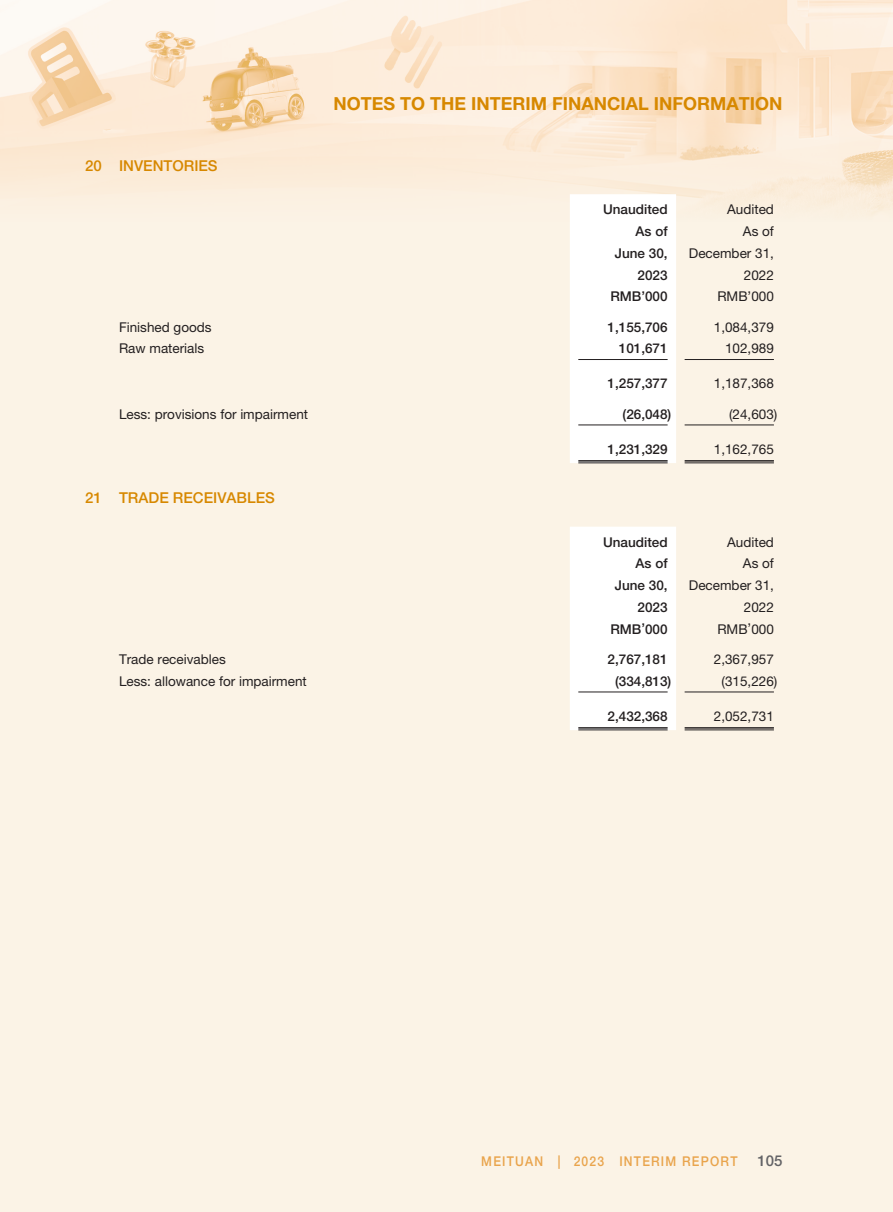
<style>
.page{position:relative;width:893px;height:1212px;background:#fbf3e6}
.page>*{position:absolute;margin:0;border:0;box-sizing:border-box;transform-origin:0 0}
.t1{font:700 18px "Helvetica Neue LT Std";color:#d78800}
.t2{font:500 15px "Helvetica Neue LT Std";color:#d78800}
.t3{font:500 15px "Helvetica Neue LT Std";color:#636366}
.t4{font:13.5px/21.8px "Helvetica Neue LT Std";color:#231f20;text-align:right}
.t5{font:500 13.5px/21.8px "Helvetica Neue LT Std";color:#231f20;text-align:right}
.t6{font:500 13.5px "Helvetica Neue LT Std";letter-spacing:.1em;color:#e9a44c;scale:.9 1}
</style>
<div class="page">
<img style="left:0;top:0;width:893px;height:214px">
<div style="left:570px;top:194px;width:106px;height:269px;background:#fff"></div>
<hr style="left:578px;top:359px;width:90px;height:1px;background:#231f20">
<hr style="left:685px;top:359px;width:89px;height:1px;background:#231f20">
<hr style="left:578px;top:425px;width:90px;height:1px;background:#231f20">
<hr style="left:685px;top:425px;width:89px;height:1px;background:#231f20">
<hr style="left:578px;top:460px;width:90px;height:2px;background:#231f20">
<hr style="left:578px;top:463px;width:90px;height:1px;background:#231f20">
<hr style="left:685px;top:460px;width:89px;height:2px;background:#231f20">
<hr style="left:685px;top:463px;width:89px;height:1px;background:#231f20">
<div style="left:570px;top:527px;width:106px;height:203px;background:#fff"></div>
<hr style="left:578px;top:691px;width:90px;height:1px;background:#231f20">
<hr style="left:685px;top:691px;width:89px;height:1px;background:#231f20">
<hr style="left:578px;top:727px;width:90px;height:2px;background:#231f20">
<hr style="left:578px;top:730px;width:90px;height:1px;background:#231f20">
<hr style="left:685px;top:727px;width:89px;height:2px;background:#231f20">
<hr style="left:685px;top:730px;width:89px;height:1px;background:#231f20">
<p class="t2" style="left:85px;top:156px;width:134px">20 INVENTORIES</p>
<h1 class="t1" style="left:333px;top:92px;width:450px">NOTES TO THE INTERIM FINANCIAL INFORMATION</h1>
<p class="t5" style="left:603px;top:198px;width:66px">Unaudited<br>As of<br>June 30,<br>2023</p>
<p class="t4" style="left:689px;top:198px;width:87px">Audited<br>As of<br>December 31,<br>2022</p>
<p class="t5" style="left:610px;top:285px;width:59px">RMB’000</p>
<p class="t4" style="left:717px;top:285px;width:58px">RMB’000</p>
<p class="t4" style="left:119px;top:316px;width:94px">Finished goods</p>
<p class="t5" style="left:608px;top:316px;width:62px">1,155,706</p>
<p class="t4" style="left:714px;top:316px;width:62px">1,084,379</p>
<p class="t4" style="left:119px;top:337px;width:87px">Raw materials</p>
<p class="t5" style="left:619px;top:337px;width:50px">101,671</p>
<p class="t4" style="left:725px;top:337px;width:50px">102,989</p>
<p class="t5" style="left:608px;top:373px;width:62px">1,257,377</p>
<p class="t4" style="left:714px;top:373px;width:62px">1,187,368</p>
<p class="t4" style="left:119px;top:403px;width:191px">Less: provisions for impairment</p>
<p class="t5" style="left:623px;top:403px;width:50px">(26,048)</p>
<p class="t4" style="left:729px;top:403px;width:50px">(24,603)</p>
<p class="t5" style="left:608px;top:438px;width:62px">1,231,329</p>
<p class="t4" style="left:714px;top:438px;width:62px">1,162,765</p>
<p class="t2" style="left:85px;top:489px;width:191px">21 TRADE RECEIVABLES</p>
<p class="t5" style="left:603px;top:531px;width:66px">Unaudited<br>As of<br>June 30,<br>2023</p>
<p class="t4" style="left:689px;top:531px;width:87px">Audited<br>As of<br>December 31,<br>2022</p>
<p class="t5" style="left:610px;top:618px;width:59px">RMB’000</p>
<p class="t4" style="left:717px;top:618px;width:58px">RMB’000</p>
<p class="t4" style="left:119px;top:648px;width:108px">Trade receivables</p>
<p class="t5" style="left:608px;top:648px;width:62px">2,767,181</p>
<p class="t4" style="left:714px;top:648px;width:62px">2,367,957</p>
<p class="t4" style="left:119px;top:670px;width:189px">Less: allowance for impairment</p>
<p class="t5" style="left:615px;top:670px;width:58px">(334,813)</p>
<p class="t4" style="left:722px;top:670px;width:57px">(315,226)</p>
<p class="t5" style="left:608px;top:705px;width:62px">2,432,368</p>
<p class="t4" style="left:714px;top:705px;width:62px">2,052,731</p>
<p class="t6" style="left:481px;top:1153px;width:286px">MEITUAN | 2023 INTERIM REPORT</p>
<p class="t3" style="left:757px;top:1151px;width:27px">105</p>
</div>
